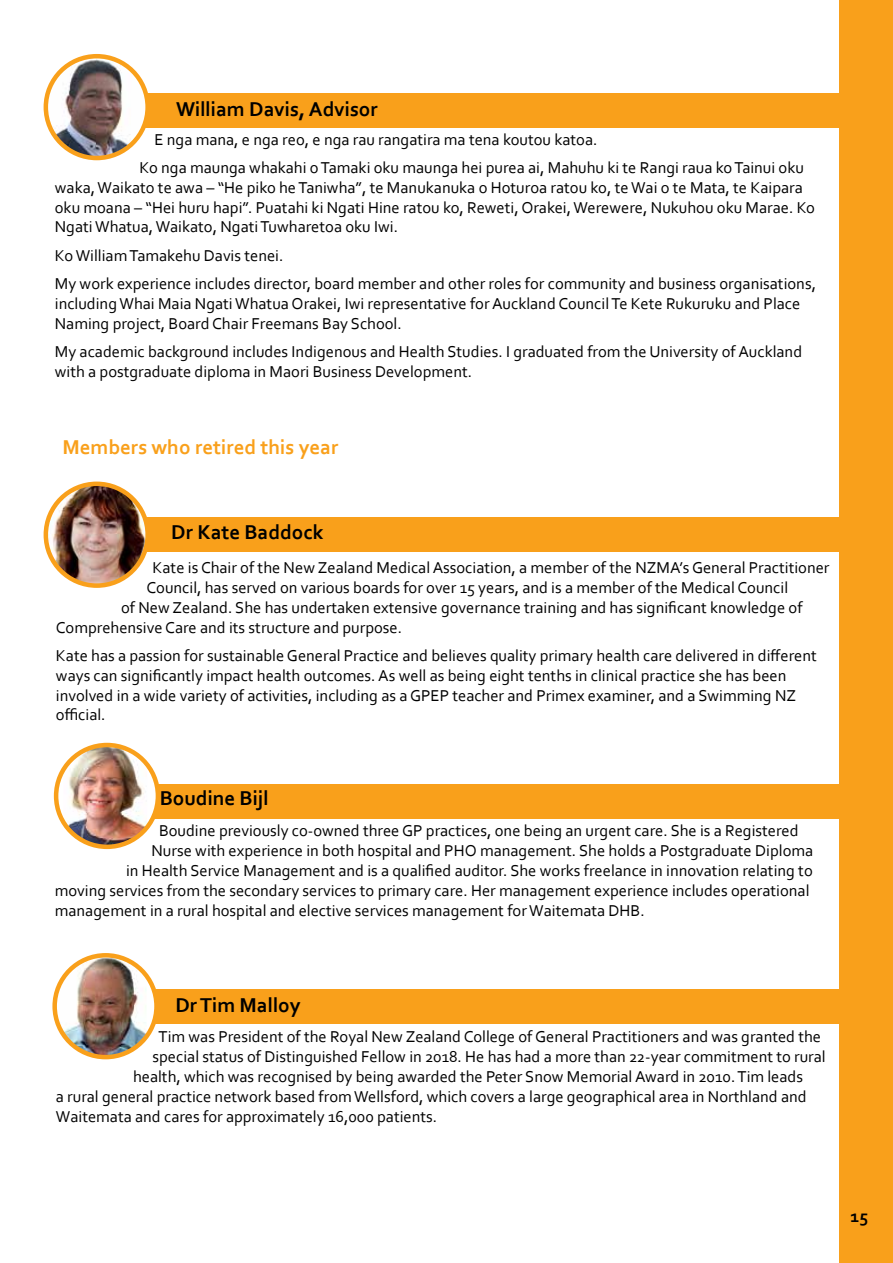
<style>
.page{position:relative;width:893px;height:1263px;background:#fff}
.page>*{position:absolute;margin:0;border:0;box-sizing:border-box;transform-origin:0 0}
.t1{font:700 21px "Corbel";color:#000}
.t2{font:700 21px "Corbel";color:#f9a01b}
.t3{font:700 18px "Corbel";color:#000}
.t4{font:16.5px/19.8px "Corbel";color:#000}
</style>
<div class="page">
<div style="left:839px;top:0;width:54px;height:1263px;background:#f9a01b"></div>
<div style="left:139px;top:518px;width:754px;height:34px;background:#f9a01b"></div>
<img style="left:48px;top:484px;width:99px;height:102px">
<div style="left:44px;top:482px;width:106px;height:106px;border:4px solid #f9a01b;border-radius:50%"></div>
<div style="left:153px;top:785px;width:686px;height:34px;background:#f9a01b"></div>
<svg style="left:56px;top:745px;width:102px;height:102px"></svg>
<img style="left:63px;top:745px;width:84px;height:102px">
<div style="left:54px;top:743px;width:106px;height:106px;border:4px solid #f9a01b;border-radius:50%"></div>
<div style="left:147px;top:93px;width:692px;height:34px;background:#f9a01b"></div>
<img style="left:46px;top:56px;width:101px;height:102px">
<div style="left:44px;top:54px;width:106px;height:106px;border:4px solid #f9a01b;border-radius:50%"></div>
<div style="left:153px;top:989px;width:686px;height:34px;background:#f9a01b"></div>
<svg style="left:55px;top:955px;width:101px;height:102px"></svg>
<img style="left:60px;top:955px;width:86px;height:102px">
<div style="left:52px;top:953px;width:107px;height:106px;border:4px solid #f9a01b;border-radius:50%"></div>
<p class="t1" style="left:176px;top:96px;width:203px">William Davis, Advisor</p>
<p class="t4" style="left:139px;top:125px;width:666px;line-height:28.3px;text-indent:15px">E nga mana, e nga reo, e nga rau rangatira ma tena koutou katoa.<br>Ko nga maunga whakahi o Tamaki oku maunga hei purea ai, Mahuhu ki te Rangi raua ko Tainui oku</p>
<p class="t4" style="left:55px;top:177px;width:762px">waka, Waikato te awa – “He piko he Taniwha”, te Manukanuka o Hoturoa ratou ko, te Wai o te Mata, te Kaipara oku moana – “Hei huru hapi”. Puatahi ki Ngati Hine ratou ko, Reweti, Orakei, Werewere, Nukuhou oku Marae. Ko<br>Ngati Whatua, Waikato, Ngati Tuwharetoa oku Iwi.</p>
<p class="t4" style="left:55px;top:241px;width:763px;line-height:28.3px">Ko William Tamakehu Davis tenei.<br>My work experience includes director, board member and other roles for community and business organisations,</p>
<p class="t4" style="left:55px;top:293px;width:747px">including Whai Maia Ngati Whatua Orakei, Iwi representative for Auckland Council Te Kete Rukuruku and Place<br>Naming project, Board Chair Freemans Bay School.</p>
<p class="t4" style="left:55px;top:341px;width:749px">My academic background includes Indigenous and Health Studies. I graduated from the University of Auckland with a postgraduate diploma in Maori Business Development.</p>
<p class="t2" style="left:63px;top:434px;width:277px">Members who retired this year</p>
<p class="t1" style="left:171px;top:519px;width:154px">Dr Kate Baddock</p>
<p class="t4" style="left:153px;top:557px;width:678px">Kate is Chair of the New Zealand Medical Association, a member of the NZMA’s General Practitioner</p>
<p class="t4" style="left:147px;top:577px;width:643px">Council, has served on various boards for over 15 years, and is a member of the Medical Council</p>
<p class="t4" style="left:121px;top:597px;width:683px">of New Zealand. She has undertaken extensive governance training and has significant knowledge of</p>
<p class="t4" style="left:56px;top:617px;width:348px">Comprehensive Care and its structure and purpose.</p>
<p class="t4" style="left:56px;top:645px;width:762px">Kate has a passion for sustainable General Practice and believes quality primary health care delivered in different ways can significantly impact health outcomes. As well as being eight tenths in clinical practice she has been involved in a wide variety of activities, including as a GPEP teacher and Primex examiner, and a Swimming NZ official.</p>
<p class="t1" style="left:160px;top:785px;width:110px">Boudine Bijl</p>
<p class="t4" style="left:159px;top:821px;width:641px">Boudine previously co-owned three GP practices, one being an urgent care. She is a Registered</p>
<p class="t4" style="left:151px;top:840px;width:663px">Nurse with experience in both hospital and PHO management. She holds a Postgraduate Diploma</p>
<p class="t4" style="left:126px;top:860px;width:688px">in Health Service Management and is a qualified auditor. She works freelance in innovation relating to</p>
<p class="t4" style="left:55px;top:880px;width:756px">moving services from the secondary services to primary care. Her management experience includes operational</p>
<p class="t4" style="left:55px;top:900px;width:591px">management in a rural hospital and elective services management for Waitemata DHB.</p>
<p class="t1" style="left:175px;top:992px;width:127px">Dr Tim Malloy</p>
<p class="t4" style="left:159px;top:1026px;width:664px">Tim was President of the Royal New Zealand College of General Practitioners and was granted the</p>
<p class="t4" style="left:153px;top:1046px;width:675px">special status of Distinguished Fellow in 2018. He has had a more than 22-year commitment to rural</p>
<p class="t4" style="left:133px;top:1066px;width:672px">health, which was recognised by being awarded the Peter Snow Memorial Award in 2010. Tim leads</p>
<p class="t4" style="left:56px;top:1086px;width:752px">a rural general practice network based from Wellsford, which covers a large geographical area in Northland and</p>
<p class="t4" style="left:56px;top:1106px;width:383px">Waitemata and cares for approximately 16,000 patients.</p>
<p class="t3" style="left:850px;top:1205px;width:19px">15</p>
</div>
